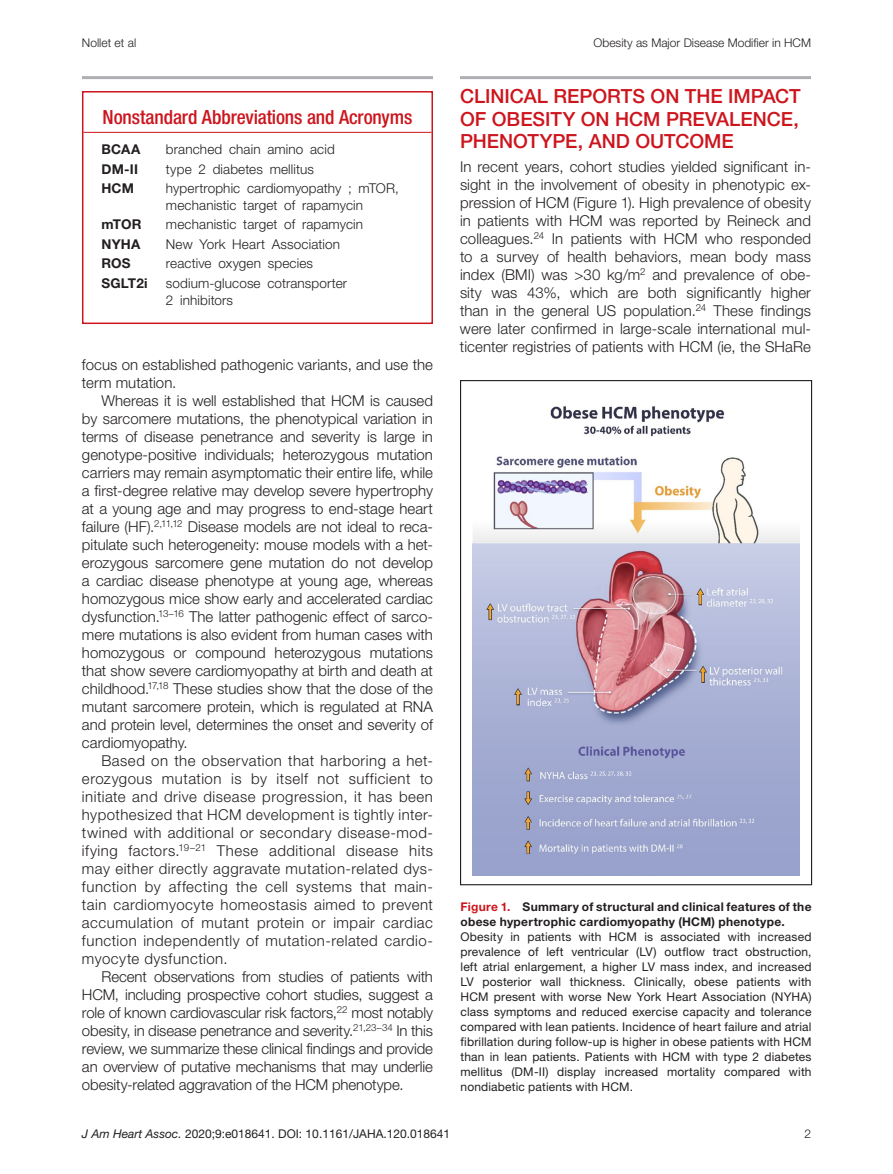
<style>
.page{position:relative;width:893px;height:1174px;background:#fff}
.page>*{position:absolute;margin:0;border:0;box-sizing:border-box;transform-origin:0 0}
.t1{font:500 19.5px/22.5px "Helvetica Neue LT Std";color:#cd151d;text-align:justify}
.t2{font:500 condensed 19.5px "Helvetica Neue LT Std";letter-spacing:-.005em;color:#cd151d}
.t3{font:300 15px/18px "Helvetica Neue LT Std";letter-spacing:.005em;color:#231f20;text-align:justify}
.t4{font:300 13.5px/16.5px "Helvetica Neue LT Std";letter-spacing:.01em;color:#231f20}
.t5{font:700 13.5px "Helvetica Neue LT Std";letter-spacing:.015em;color:#231f20}
.t6{font:12px/15px "Helvetica Neue LT Std";letter-spacing:.01em;color:#231f20;text-align:justify}
.t7{font:700 12px/15px "Helvetica Neue LT Std";letter-spacing:.025em;color:#231f20}
.t8{font:300 12px "Helvetica Neue LT Std";color:#231f20}
.s1{color:#cd151d}
.s2{font-style:italic}
</style>
<div class="page">
<hr style="left:83px;top:132px;width:348px;height:1px;background:#cd151d">
<div style="left:82px;top:91px;width:351px;height:233px;border:2px solid #cd151d"></div>
<img style="left:472px;top:406px;width:328px;height:469px">
<hr style="left:82px;top:76px;width:351px;height:3px;background:#aeafb3">
<hr style="left:460px;top:76px;width:351px;height:3px;background:#aeafb3">
<p class="t8" style="left:82px;top:35px;width:56px">Nollet et al</p>
<p class="t8" style="left:594px;top:35px;width:219px">Obesity as Major Disease Modifier in HCM</p>
<h1 class="t2" style="left:103px;top:106px;width:311px">Nonstandard Abbreviations and Acronyms</h1>
<p class="t5" style="left:101px;top:141px;width:40px">BCAA</p>
<p class="t4" style="left:166px;top:141px;width:170px">branched chain amino acid</p>
<p class="t5" style="left:101px;top:161px;width:38px">DM-II</p>
<p class="t4" style="left:166px;top:161px;width:150px">type 2 diabetes mellitus</p>
<p class="t5" style="left:101px;top:180px;width:34px">HCM</p>
<p class="t4" style="left:166px;top:180px;width:234px">hypertrophic cardiomyopathy ; mTOR, mechanistic target of rapamycin</p>
<p class="t5" style="left:101px;top:216px;width:42px">mTOR</p>
<p class="t4" style="left:166px;top:216px;width:199px">mechanistic target of rapamycin</p>
<p class="t5" style="left:101px;top:236px;width:41px">NYHA</p>
<p class="t4" style="left:166px;top:236px;width:175px">New York Heart Association</p>
<p class="t5" style="left:101px;top:255px;width:31px">ROS</p>
<p class="t4" style="left:166px;top:255px;width:149px">reactive oxygen species</p>
<p class="t5" style="left:101px;top:275px;width:48px">SGLT2i</p>
<p class="t4" style="left:166px;top:275px;width:183px">sodium-glucose cotransporter<br>2 inhibitors</p>
<p class="t3" style="left:82px;top:355px;width:352px">focus on established pathogenic variants, and use the term mutation.</p>
<p class="t3" style="left:82px;top:391px;width:353px;text-indent:20px">Whereas it is well established that HCM is caused by sarcomere mutations, the phenotypical variation in terms of disease penetrance and severity is large in genotype-positive individuals; heterozygous mutation carriers may remain asymptomatic their entire life, while a first-degree relative may develop severe hypertrophy at a young age and may progress to end-stage heart failure (HF).<sup>2,11,12</sup> Disease models are not ideal to reca&shy;pitulate such heterogeneity: mouse models with a het&shy;erozygous sarcomere gene mutation do not develop a cardiac disease phenotype at young age, whereas homozygous mice show early and accelerated cardiac dysfunction.<sup>13–16</sup> The latter pathogenic effect of sarco&shy;mere mutations is also evident from human cases with homozygous or compound heterozygous mutations that show severe cardiomyopathy at birth and death at childhood.<sup>17,18</sup> These studies show that the dose of the mutant sarcomere protein, which is regulated at RNA and protein level, determines the onset and severity of cardiomyopathy.</p>
<p class="t3" style="left:82px;top:751px;width:352px;text-indent:20px">Based on the observation that harboring a het&shy;erozygous mutation is by itself not sufficient to initiate and drive disease progression, it has been hypothesized that HCM development is tightly inter&shy;twined with additional or secondary disease-mod&shy;ifying factors.<sup>19–21</sup> These additional disease hits may either directly aggravate mutation-related dys&shy;function by affecting the cell systems that main&shy;tain cardiomyocyte homeostasis aimed to prevent accumulation of mutant protein or impair cardiac function independently of mutation-related cardio&shy;myocyte dysfunction.</p>
<p class="t3" style="left:82px;top:967px;width:353px;text-indent:20px">Recent observations from studies of patients with HCM, including prospective cohort studies, suggest a role of known cardiovascular risk factors,<sup>22</sup> most notably obesity, in disease penetrance and severity.<sup>21,23–34</sup> In this review, we summarize these clinical findings and provide an overview of putative mechanisms that may underlie obesity-related aggravation of the HCM phenotype.</p>
<h1 class="t1" style="left:460px;top:85px;width:342px">CLINICAL REPORTS ON THE IMPACT OF OBESITY ON HCM PREVALENCE, PHENOTYPE, AND OUTCOME</h1>
<p class="t3" style="left:460px;top:158px;width:353px">In recent years, cohort studies yielded significant in&shy;sight in the involvement of obesity in phenotypic ex&shy;pression of HCM (Figure 1). High prevalence of obesity in patients with HCM was reported by Reineck and colleagues.<sup>24</sup> In patients with HCM who responded to a survey of health behaviors, mean body mass index (BMI) was &gt;30 kg/m<sup>2</sup> and prevalence of obe&shy;sity was 43%, which are both significantly higher than in the general US population.<sup>24</sup> These findings were later confirmed in large-scale international mul&shy;ticenter registries of patients with HCM (ie, the SHaRe</p>
<p class="t7" style="left:461px;top:898px;width:352px"><span class="s1">Figure 1.</span> Summary of structural and clinical features of the obese hypertrophic cardiomyopathy (HCM) phenotype.</p>
<p class="t6" style="left:461px;top:928px;width:353px">Obesity in patients with HCM is associated with increased prevalence of left ventricular (LV) outflow tract obstruction, left atrial enlargement, a higher LV mass index, and increased LV posterior wall thickness. Clinically, obese patients with HCM present with worse New York Heart Association (NYHA) class symptoms and reduced exercise capacity and tolerance compared with lean patients. Incidence of heart failure and atrial fibrillation during follow-up is higher in obese patients with HCM than in lean patients. Patients with HCM with type 2 diabetes mellitus (DM-II) display increased mortality compared with nondiabetic patients with HCM.</p>
<p class="t6" style="left:82px;top:1126px;width:370px"><span class="s2">J Am Heart Assoc.</span> 2020;9:e018641. DOI: 10.1161/JAHA.120.018641</p>
<p class="t8" style="left:804px;top:1126px;width:8px">2</p>
</div>
